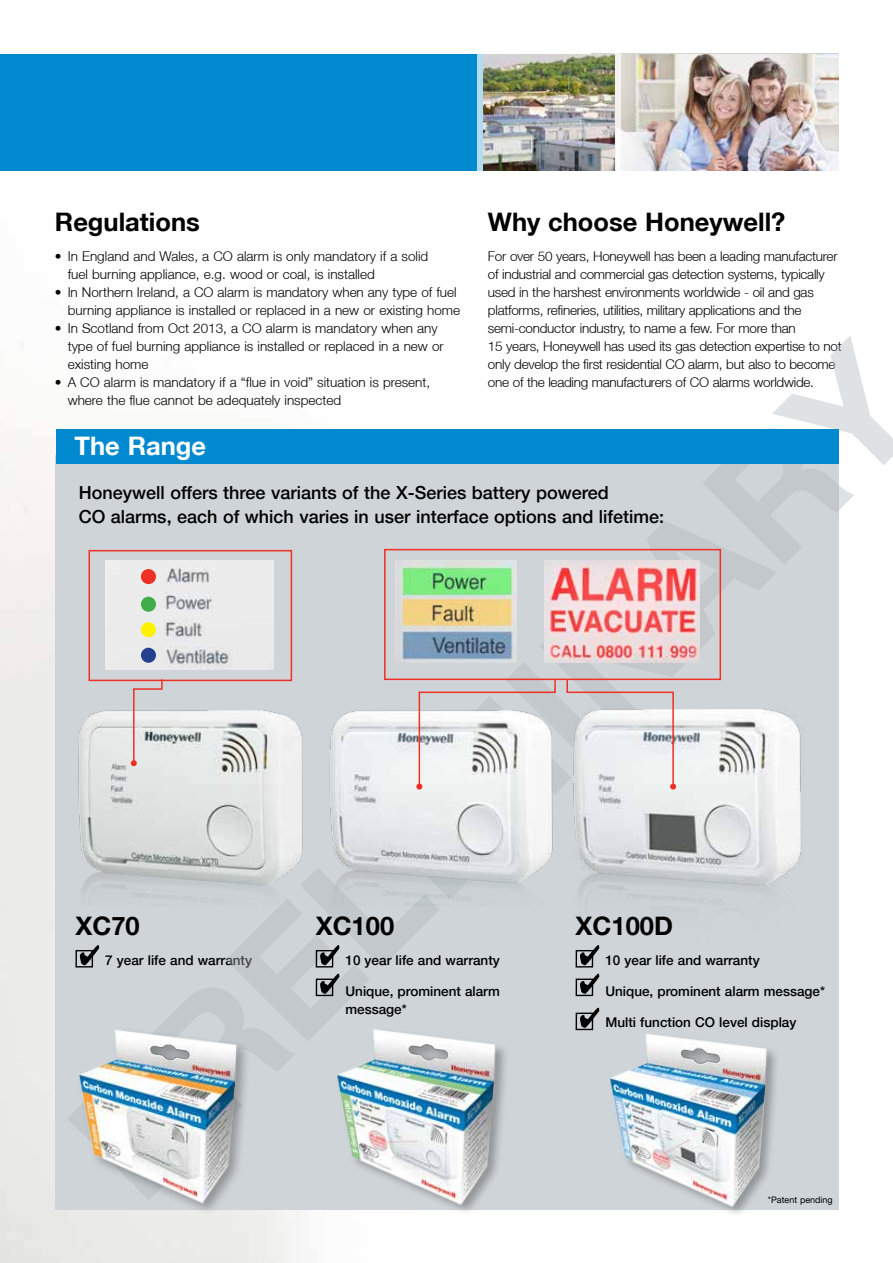
<style>
.page{position:relative;width:893px;height:1263px;background:#fff}
.page>*{position:absolute;margin:0;border:0;box-sizing:border-box;transform-origin:0 0}
.t1{font:700 25.5px "Helvetica Neue LT";color:#000}
.t2{font:700 25.5px "Helvetica Neue LT";color:#fff}
.t3{font:500 18px/24px "Helvetica Neue LT";color:#000}
.t4{font:300 13.5px/18px "Helvetica Neue LT";color:#000}
.t5{font:300 13.5px/18px "Helvetica Neue LT";letter-spacing:-.02em;color:#000}
.t6{font:500 13.5px/18px "Helvetica Neue LT";color:#000}
.t7{font:9px "Helvetica Neue LT";color:#000}
</style>
<div class="page">
<img style="left:0;top:170px;width:412px;height:1093px">
<div style="left:0;top:54px;width:839px;height:116px;background:#0089cf"></div>
<img style="left:621px;top:54px;width:218px;height:116px">
<div style="left:477px;top:54px;width:7px;height:118px;background:#b2dbf0"></div>
<div style="left:614px;top:51px;width:7px;height:121px;background:#f5f3f2"></div>
<div style="left:55px;top:455px;width:784px;height:754px;background:#cfd4d8"></div>
<img style="left:78px;top:710px;width:225px;height:191px">
<img style="left:329px;top:710px;width:224px;height:190px">
<img style="left:573px;top:709px;width:232px;height:305px">
<div style="left:75px;top:950px;width:18px;height:17px;border:1px solid #000"></div>
<svg style="left:80px;top:945px;width:19px;height:20px"></svg>
<div style="left:316px;top:950px;width:17px;height:17px;border:1px solid #000"></div>
<svg style="left:320px;top:945px;width:19px;height:20px"></svg>
<div style="left:576px;top:950px;width:17px;height:17px;border:1px solid #000"></div>
<svg style="left:580px;top:945px;width:19px;height:20px"></svg>
<div style="left:316px;top:978px;width:17px;height:18px;border:1px solid #000"></div>
<svg style="left:320px;top:974px;width:19px;height:20px"></svg>
<div style="left:56px;top:429px;width:783px;height:34px;background:#0089cf"></div>
<div style="left:576px;top:978px;width:17px;height:18px;border:1px solid #000"></div>
<svg style="left:580px;top:974px;width:19px;height:20px"></svg>
<div style="left:576px;top:1012px;width:17px;height:18px;border:1px solid #000"></div>
<svg style="left:580px;top:1008px;width:19px;height:20px"></svg>
<img style="left:396px;top:560px;width:121px;height:103px">
<img style="left:545px;top:560px;width:154px;height:103px">
<img style="left:106px;top:560px;width:167px;height:110px">
<div style="left:384px;top:549px;width:337px;height:131px;border:2px solid #ee3124"></div>
<div style="left:89px;top:550px;width:203px;height:131px;border:2px solid #ee3124"></div>
<svg style="left:416px;top:679px;width:141px;height:110px"></svg>
<svg style="left:131px;top:678px;width:32px;height:88px"></svg>
<svg style="left:566px;top:679px;width:110px;height:110px"></svg>
<div style="left:141px;top:569px;width:15px;height:15px;background:#ee3124;border-radius:50%"></div>
<div style="left:141px;top:597px;width:15px;height:15px;background:#41ad49;border-radius:50%"></div>
<div style="left:141px;top:622px;width:15px;height:15px;background:#fff200;border-radius:50%"></div>
<div style="left:141px;top:648px;width:15px;height:15px;background:#25408f;border-radius:50%"></div>
<img style="left:484px;top:54px;width:130px;height:116px">
<div style="left:336px;top:1028px;width:173px;height:188px;background:#000;opacity:.3"></div>
<img style="left:332px;top:993px;width:177px;height:216px">
<div style="left:609px;top:1032px;width:171px;height:187px;background:#000;opacity:.3"></div>
<img style="left:605px;top:997px;width:184px;height:212px">
<img style="left:74px;top:1030px;width:185px;height:187px">
<h1 class="t1" style="left:55px;top:206px;width:146px">Regulations</h1>
<p class="t4" style="left:68px;top:247px;width:362px;text-indent:-13px">• In England and Wales, a CO alarm is only mandatory if a solid fuel burning appliance, e.g. wood or coal, is installed</p>
<p class="t4" style="left:55px;top:283px;width:407px;text-align:right">• In Northern Ireland, a CO alarm is mandatory when any type of fuel burning appliance is installed or replaced in a new or existing home</p>
<p class="t4" style="left:68px;top:319px;width:378px;text-indent:-13px">• In Scotland from Oct 2013, a CO alarm is mandatory when any type of fuel burning appliance is installed or replaced in a new or existing home</p>
<p class="t4" style="left:68px;top:373px;width:364px;text-indent:-13px">• A CO alarm is mandatory if a “flue in void” situation is present, where the flue cannot be adequately inspected</p>
<h1 class="t2" style="left:75px;top:430px;width:133px">The Range</h1>
<h1 class="t1" style="left:488px;top:206px;width:299px">Why choose Honeywell?</h1>
<p class="t5" style="left:488px;top:247px;width:355px">For over 50 years, Honeywell has been a leading manufacturer of industrial and commercial gas detection systems, typically used in the harshest environments worldwide - oil and gas platforms, refineries, utilities, military applications and the semi-conductor industry, to name a few. For more than<br>15 years, Honeywell has used its gas detection expertise to not only develop the first residential CO alarm, but also to become one of the leading manufacturers of CO alarms worldwide.</p>
<h2 class="t3" style="left:79px;top:480px;width:587px">Honeywell offers three variants of the X-Series battery powered<br>CO alarms, each of which varies in user interface options and lifetime:</h2>
<h1 class="t1" style="left:75px;top:910px;width:66px">XC70</h1>
<p class="t6" style="left:105px;top:951px;width:148px">7 year life and warranty</p>
<h1 class="t1" style="left:316px;top:910px;width:80px">XC100</h1>
<p class="t6" style="left:345px;top:951px;width:156px">10 year life and warranty</p>
<p class="t6" style="left:345px;top:982px;width:156px">Unique, prominent alarm message*</p>
<h1 class="t1" style="left:576px;top:910px;width:99px">XC100D</h1>
<p class="t6" style="left:605px;top:951px;width:156px">10 year life and warranty</p>
<p class="t6" style="left:605px;top:982px;width:221px">Unique, prominent alarm message*</p>
<p class="t6" style="left:605px;top:1013px;width:193px">Multi function CO level display</p>
<p class="t7" style="left:768px;top:1194px;width:66px">*Patent pending</p>
</div>
